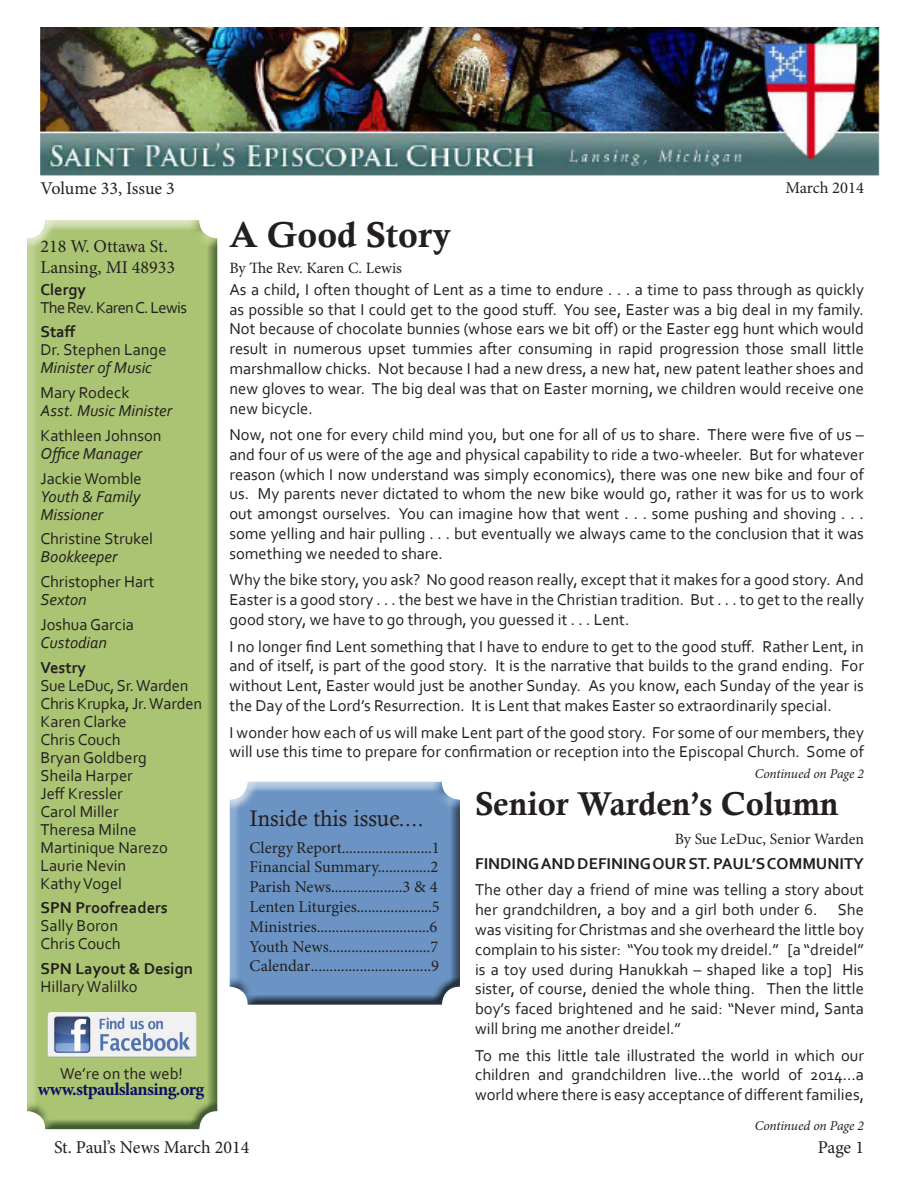
<style>
.page{position:relative;width:918px;height:1188px;background:#fff}
.page>*{position:absolute;margin:0;border:0;box-sizing:border-box;transform-origin:0 0}
.t1{font:36px "Calis MT Bol";color:#231f20}
.t2{font:33px "Calis MT Bol";color:#231f20}
.t3{font:22.5px "Calisto";color:#231f20}
.t4{font:18px "Minion Pro";letter-spacing:-.005em;color:#231f20}
.t5{font:700 18px "Minion Pro";letter-spacing:-.03em;color:#090e60}
.Paragraph_Style_1{font:16.5px/19.8px "Corbel";color:#231f20;text-align:justify}
.Minion_Pro_Style{font:16.5px "Minion Pro";color:#231f20}
.t6{font:italic 16.5px/18px "Corbel";color:#231f20}
.Paragraph_Style_1-2{font:700 16.5px "Corbel";color:#231f20}
.Paragraph_Style_1-3{font:16.5px "Corbel";letter-spacing:-.04em;color:#231f20}
.Paragraph_Style_1-4{font:16.5px "Corbel";letter-spacing:-.02em;color:#231f20}
.t7{font:15.75px "Minion Pro";color:#231f20}
.t8{font:italic 13.5px "Minion Pro";letter-spacing:-.01em;color:#231f20}
</style>
<div class="page">
<img style="left:40px;top:27px;width:839px;height:149px">
<div style="left:25px;top:213px;width:193px;height:916px;background:#2f4a3c;opacity:.75"></div>
<div style="left:228px;top:775px;width:232px;height:231px;background:#231f20;opacity:.75"></div>
<img style="left:48px;top:1012px;width:149px;height:46px">
<p class="t4" style="left:40px;top:176px;width:136px">Volume 33, Issue 3</p>
<p class="Minion_Pro_Style" style="left:785px;top:176px;width:80px">March 2014</p>
<p class="t4" style="left:40px;top:234px;width:129px">218 W. Ottawa St.</p>
<p class="t4" style="left:40px;top:255px;width:136px">Lansing, MI 48933</p>
<p class="Paragraph_Style_1-2" style="left:40px;top:279px;width:47px">Clergy</p>
<p class="Paragraph_Style_1-3" style="left:40px;top:297px;width:148px">The Rev. Karen C. Lewis</p>
<p class="Paragraph_Style_1-2" style="left:40px;top:322px;width:37px">Staff</p>
<p class="Paragraph_Style_1" style="left:40px;top:339px;width:128px">Dr. Stephen Lange</p>
<p class="t6" style="left:40px;top:358px;width:113px">Minister of Music</p>
<p class="Paragraph_Style_1" style="left:40px;top:382px;width:90px">Mary Rodeck</p>
<p class="t6" style="left:40px;top:401px;width:133px">Asst. Music Minister</p>
<p class="Paragraph_Style_1" style="left:40px;top:425px;width:123px">Kathleen Johnson</p>
<p class="t6" style="left:40px;top:444px;width:103px">Office Manager</p>
<p class="Paragraph_Style_1" style="left:40px;top:468px;width:103px">Jackie Womble</p>
<p class="t6" style="left:40px;top:487px;width:102px">Youth &amp; Family<br>Missioner</p>
<p class="Paragraph_Style_1" style="left:40px;top:528px;width:114px">Christine Strukel</p>
<p class="t6" style="left:40px;top:547px;width:78px">Bookkeeper</p>
<p class="Paragraph_Style_1" style="left:40px;top:571px;width:115px">Christopher Hart</p>
<p class="t6" style="left:40px;top:590px;width:48px">Sexton</p>
<p class="Paragraph_Style_1" style="left:40px;top:614px;width:95px">Joshua Garcia</p>
<p class="t6" style="left:40px;top:633px;width:68px">Custodian</p>
<p class="Paragraph_Style_1-2" style="left:40px;top:657px;width:47px">Vestry</p>
<p class="Paragraph_Style_1-4" style="left:40px;top:675px;width:149px">Sue LeDuc, Sr. Warden</p>
<p class="Paragraph_Style_1" style="left:40px;top:693px;width:163px">Chris Krupka, Jr. Warden</p>
<p class="Paragraph_Style_1" style="left:40px;top:711px;width:88px">Karen Clarke</p>
<p class="Paragraph_Style_1" style="left:40px;top:729px;width:82px">Chris Couch</p>
<p class="Paragraph_Style_1" style="left:40px;top:747px;width:108px">Bryan Goldberg</p>
<p class="Paragraph_Style_1" style="left:40px;top:765px;width:94px">Sheila Harper</p>
<p class="Paragraph_Style_1" style="left:40px;top:783px;width:84px">Jeff Kressler</p>
<p class="Paragraph_Style_1" style="left:40px;top:801px;width:80px">Carol Miller</p>
<p class="Paragraph_Style_1" style="left:40px;top:819px;width:98px">Theresa Milne</p>
<p class="Paragraph_Style_1" style="left:40px;top:837px;width:129px">Martinique Narezo</p>
<p class="Paragraph_Style_1" style="left:40px;top:855px;width:87px">Laurie Nevin</p>
<p class="Paragraph_Style_1" style="left:40px;top:873px;width:83px">Kathy Vogel</p>
<p class="Paragraph_Style_1-2" style="left:40px;top:898px;width:129px">SPN Proofreaders</p>
<p class="Paragraph_Style_1" style="left:40px;top:915px;width:79px">Sally Boron</p>
<p class="Paragraph_Style_1" style="left:40px;top:933px;width:82px">Chris Couch</p>
<p class="Paragraph_Style_1-2" style="left:40px;top:958px;width:154px">SPN Layout &amp; Design</p>
<p class="Paragraph_Style_1" style="left:40px;top:976px;width:99px">Hillary Walilko</p>
<p class="Paragraph_Style_1" style="left:60px;top:1063px;width:124px">We’re on the web!</p>
<p class="t5" style="left:38px;top:1076px;width:168px">www.stpaulslansing.org</p>
<p class="t1" style="left:230px;top:214px;width:223px">A Good Story</p>
<p class="t7" style="left:230px;top:257px;width:174px">By The Rev. Karen C. Lewis</p>
<p class="Paragraph_Style_1" style="left:230px;top:279px;width:636px">As a child, I often thought of Lent as a time to endure . . . a time to pass through as quickly as possible so that I could get to the good stuff. You see, Easter was a big deal in my family.<br>Not because of chocolate bunnies (whose ears we bit off) or the Easter egg hunt which would result in numerous upset tummies after consuming in rapid progression those small little marshmallow chicks. Not because I had a new dress, a new hat, new patent leather shoes and new gloves to wear. The big deal was that on Easter morning, we children would receive one new bicycle.</p>
<p class="Paragraph_Style_1" style="left:230px;top:424px;width:636px">Now, not one for every child mind you, but one for all of us to share. There were five of us – and four of us were of the age and physical capability to ride a two-wheeler. But for whatever reason (which I now understand was simply economics), there was one new bike and four of us. My parents never dictated to whom the new bike would go, rather it was for us to work out amongst ourselves. You can imagine how that went . . . some pushing and shoving . . . some yelling and hair pulling . . . but eventually we always came to the conclusion that it was something we needed to share.</p>
<p class="Paragraph_Style_1" style="left:230px;top:570px;width:636px">Why the bike story, you ask? No good reason really, except that it makes for a good story. And Easter is a good story . . . the best we have in the Christian tradition. But . . . to get to the really good story, we have to go through, you guessed it . . . Lent.</p>
<p class="Paragraph_Style_1" style="left:230px;top:636px;width:636px">I no longer find Lent something that I have to endure to get to the good stuff. Rather Lent, in and of itself, is part of the good story. It is the narrative that builds to the grand ending. For without Lent, Easter would just be another Sunday. As you know, each Sunday of the year is the Day of the Lord’s Resurrection. It is Lent that makes Easter so extraordinarily special.</p>
<p class="Paragraph_Style_1" style="left:230px;top:722px;width:636px">I wonder how each of us will make Lent part of the good story. For some of our members, they will use this time to prepare for confirmation or reception into the Episcopal Church. Some of</p>
<p class="t3" style="left:250px;top:805px;width:176px">Inside this issue....</p>
<p class="Minion_Pro_Style" style="left:250px;top:836px;width:192px">Clergy Report........................1</p>
<p class="Minion_Pro_Style" style="left:250px;top:856px;width:190px">Financial Summary..............2</p>
<p class="Minion_Pro_Style" style="left:250px;top:876px;width:190px">Parish News...................3 &amp; 4</p>
<p class="Minion_Pro_Style" style="left:250px;top:896px;width:192px">Lenten Liturgies....................5</p>
<p class="Minion_Pro_Style" style="left:250px;top:916px;width:189px">Ministries..............................6</p>
<p class="Minion_Pro_Style" style="left:250px;top:935px;width:190px">Youth News...........................7</p>
<p class="Minion_Pro_Style" style="left:250px;top:955px;width:191px">Calendar................................9</p>
<p class="t8" style="left:755px;top:764px;width:111px">Continued on Page 2</p>
<p class="t2" style="left:475px;top:785px;width:365px">Senior Warden’s Column</p>
<p class="t7" style="left:675px;top:828px;width:191px">By Sue LeDuc, Senior Warden</p>
<p class="Paragraph_Style_1-2" style="left:475px;top:853px;width:390px">FINDING AND DEFINING OUR ST. PAUL’S COMMUNITY</p>
<p class="Paragraph_Style_1" style="left:475px;top:880px;width:390px">The other day a friend of mine was telling a story about her grandchildren, a boy and a girl both under 6. She was visiting for Christmas and she overheard the little boy complain to his sister: “You took my dreidel.” [a “dreidel” is a toy used during Hanukkah – shaped like a top] His sister, of course, denied the whole thing. Then the little boy’s faced brightened and he said: “Never mind, Santa will bring me another dreidel.”</p>
<p class="Paragraph_Style_1" style="left:475px;top:1045px;width:390px">To me this little tale illustrated the world in which our children and grandchildren live…the world of 2014…a world where there is easy acceptance of different families,</p>
<p class="t8" style="left:755px;top:1117px;width:111px">Continued on Page 2</p>
<p class="t4" style="left:54px;top:1135px;width:197px">St. Paul’s News March 2014</p>
<p class="t4" style="left:818px;top:1135px;width:48px">Page 1</p>
</div>
